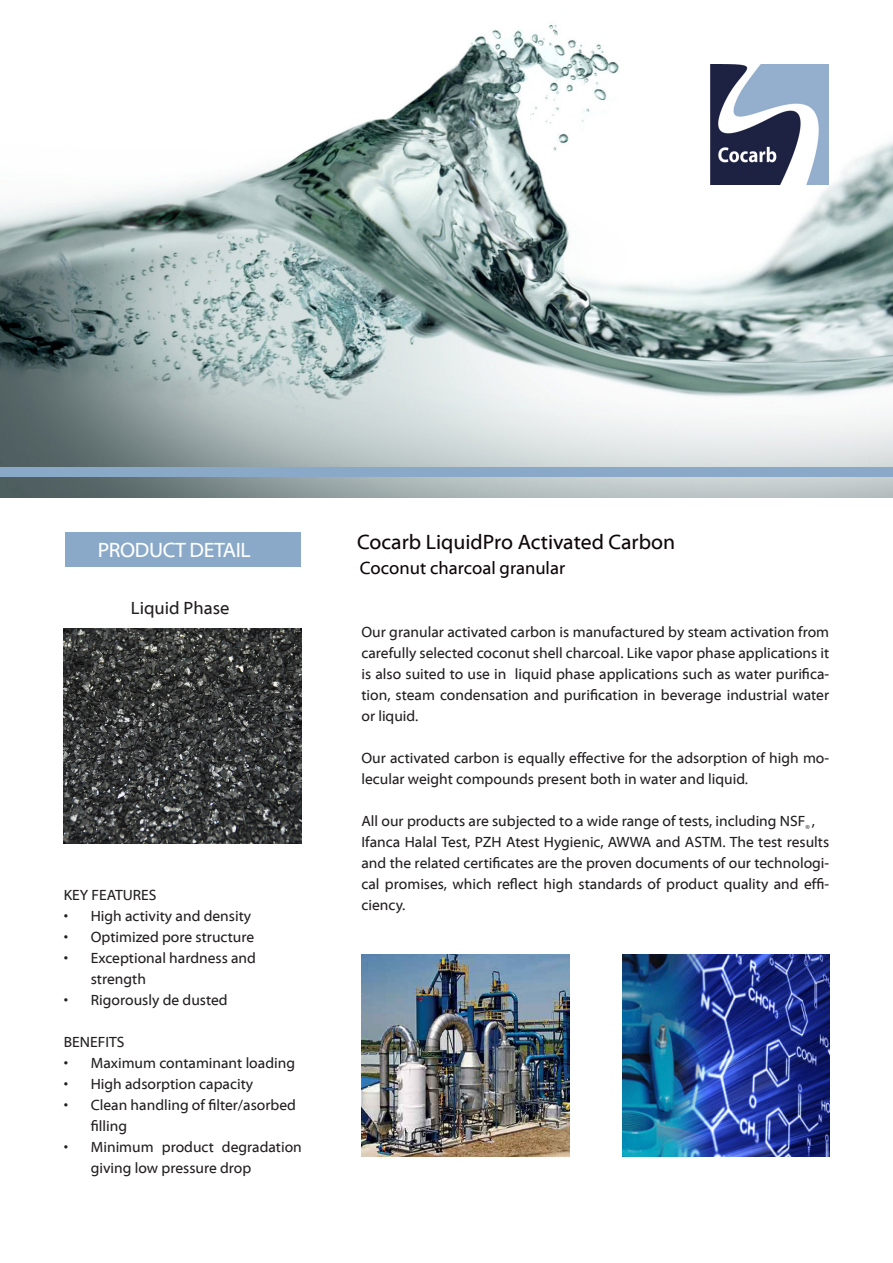
<style>
.page{position:relative;width:893px;height:1263px;background:#fff}
.page>*{position:absolute;margin:0;border:0;box-sizing:border-box;transform-origin:0 0}
.Normal_text{font:21px "Myriad Web Pro";color:#0f070a}
.Tech_data_title{font:21px "Myriad Web Pro";letter-spacing:-.02em;color:#fff}
.Normal_text-2{font:18px "Myriad Web Pro";color:#0f070a}
.t1{font:18px "Myriad Web Pro";color:#231f20}
.t2{font:15px/21px "Myriad Web Pro";color:#231f20}
</style>
<div class="page">
<img style="left:0;top:24px;width:893px;height:474px">
<div style="left:0;top:468px;width:893px;height:9px;background:#8aa9c8"></div>
<img style="left:64px;top:628px;width:238px;height:215px">
<img style="left:711px;top:64px;width:118px;height:121px">
<div style="left:65px;top:532px;width:236px;height:34px;background:#8aa9c8"></div>
<img style="left:623px;top:954px;width:206px;height:203px">
<img style="left:361px;top:954px;width:209px;height:203px">
<p class="Tech_data_title" style="left:98px;top:538px;width:155px">PRODUCT DETAIL</p>
<p class="t1" style="left:131px;top:598px;width:100px">Liquid Phase</p>
<p class="t2" style="left:64px;top:884px;width:94px">KEY FEATURES</p>
<p class="t2" style="left:64px;top:905px;width:189px">• High activity and density</p>
<p class="t2" style="left:64px;top:926px;width:192px">• Optimized pore structure</p>
<p class="t2" style="left:91px;top:947px;width:167px;text-indent:-27px">• Exceptional hardness and strength</p>
<p class="t2" style="left:64px;top:989px;width:165px">• Rigorously de dusted</p>
<p class="t2" style="left:64px;top:1031px;width:62px">BENEFITS</p>
<p class="t2" style="left:64px;top:1052px;width:233px">• Maximum contaminant loading</p>
<p class="t2" style="left:64px;top:1073px;width:191px">• High adsorption capacity</p>
<p class="t2" style="left:91px;top:1094px;width:207px;text-indent:-27px">• Clean handling of filter/asorbed filling</p>
<p class="t2" style="left:91px;top:1136px;width:213px;text-indent:-27px">• Minimum product degradation giving low pressure drop</p>
<p class="Normal_text" style="left:357px;top:530px;width:320px">Cocarb LiquidPro Activated Carbon</p>
<p class="Normal_text-2" style="left:360px;top:558px;width:207px">Coconut charcoal granular</p>
<p class="t2" style="left:361px;top:622px;width:469px;text-align:justify">Our granular activated carbon is manufactured by steam activation from carefully selected coconut shell charcoal. Like vapor phase applications it is also suited to use in liquid phase applications such as water purifica&shy;tion, steam condensation and purification in beverage industrial water or liquid.</p>
<p class="t2" style="left:361px;top:748px;width:469px">Our activated carbon is equally effective for the adsorption of high mo&shy;lecular weight compounds present both in water and liquid.</p>
<p class="t2" style="left:361px;top:811px;width:455px">All our products are subjected to a wide range of tests, including NSF<sub>®</sub> ,</p>
<p class="t2" style="left:361px;top:832px;width:469px;text-align:justify">Ifanca Halal Test, PZH Atest Hygienic, AWWA and ASTM. The test results and the related certificates are the proven documents of our technologi&shy;cal promises, which reflect high standards of product quality and effi&shy;ciency.</p>
</div>
